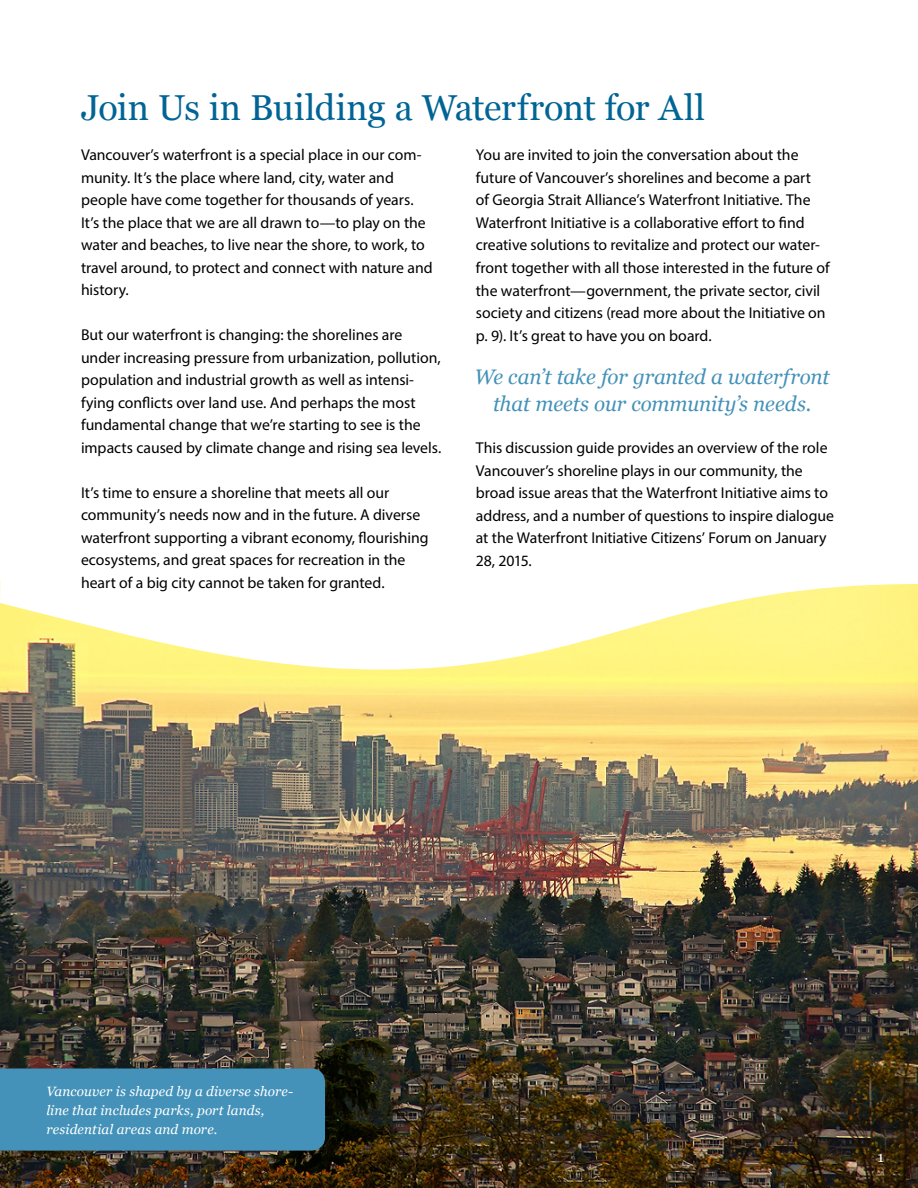
<style>
.page{position:relative;width:918px;height:1188px;background:#fff}
.page>*{position:absolute;margin:0;border:0;box-sizing:border-box;transform-origin:0 0}
.t1{font:36px "Georgia";letter-spacing:-.015em;color:#006495}
.t2{font:italic 21px/27px "Georgia";letter-spacing:-.005em;color:#4492b9;text-align:center}
.t3{font:15.75px/22.5px "Myriad Pro";letter-spacing:-.005em;color:#000}
.t4{font:15px "Georgia";color:#fff}
.t5{font:italic 13.5px/18.8px "Georgia";letter-spacing:.01em;color:#fff}
</style>
<div class="page">
<img style="left:0;top:681px;width:918px;height:507px">
<svg style="left:0;top:580px;width:918px;height:101px"></svg>
<div style="left:0;top:1069px;width:325px;height:82px;background:#4492b9"></div>
<h1 class="t1" style="left:81px;top:86px;width:626px">Join Us in Building a Waterfront for All</h1>
<p class="t3" style="left:81px;top:144px;width:353px">Vancouver’s waterfront is a special place in our com&shy;munity. It’s the place where land, city, water and people have come together for thousands of years.<br>It’s the place that we are all drawn to—to play on the water and beaches, to live near the shore, to work, to travel around, to protect and connect with nature and history.</p>
<p class="t3" style="left:81px;top:324px;width:362px">But our waterfront is changing: the shorelines are under increasing pressure from urbanization, pollution, population and industrial growth as well as intensi&shy;fying conflicts over land use. And perhaps the most fundamental change that we’re starting to see is the impacts caused by climate change and rising sea levels.</p>
<p class="t3" style="left:81px;top:481px;width:349px">It’s time to ensure a shoreline that meets all our community’s needs now and in the future. A diverse waterfront supporting a vibrant economy, flourishing ecosystems, and great spaces for recreation in the heart of a big city cannot be taken for granted.</p>
<p class="t3" style="left:476px;top:144px;width:355px">You are invited to join the conversation about the future of Vancouver’s shorelines and become a part<br>of Georgia Strait Alliance’s Waterfront Initiative. The Waterfront Initiative is a collaborative effort to find creative solutions to revitalize and protect our water&shy;front together with all those interested in the future of the waterfront—government, the private sector, civil society and citizens (read more about the Initiative on p. 9). It’s great to have you on board.</p>
<h2 class="t2" style="left:474px;top:364px;width:357px">We can’t take for granted a waterfront that meets our community’s needs.</h2>
<p class="t3" style="left:476px;top:436px;width:360px">This discussion guide provides an overview of the role Vancouver’s shoreline plays in our community, the broad issue areas that the Waterfront Initiative aims to address, and a number of questions to inspire dialogue at the Waterfront Initiative Citizens’ Forum on January 28, 2015.</p>
<p class="t5" style="left:46px;top:1082px;width:248px">Vancouver is shaped by a diverse shore&shy;line that includes parks, port lands, residential areas and more.</p>
<p class="t4" style="left:878px;top:1147px;width:8px">1</p>
</div>
